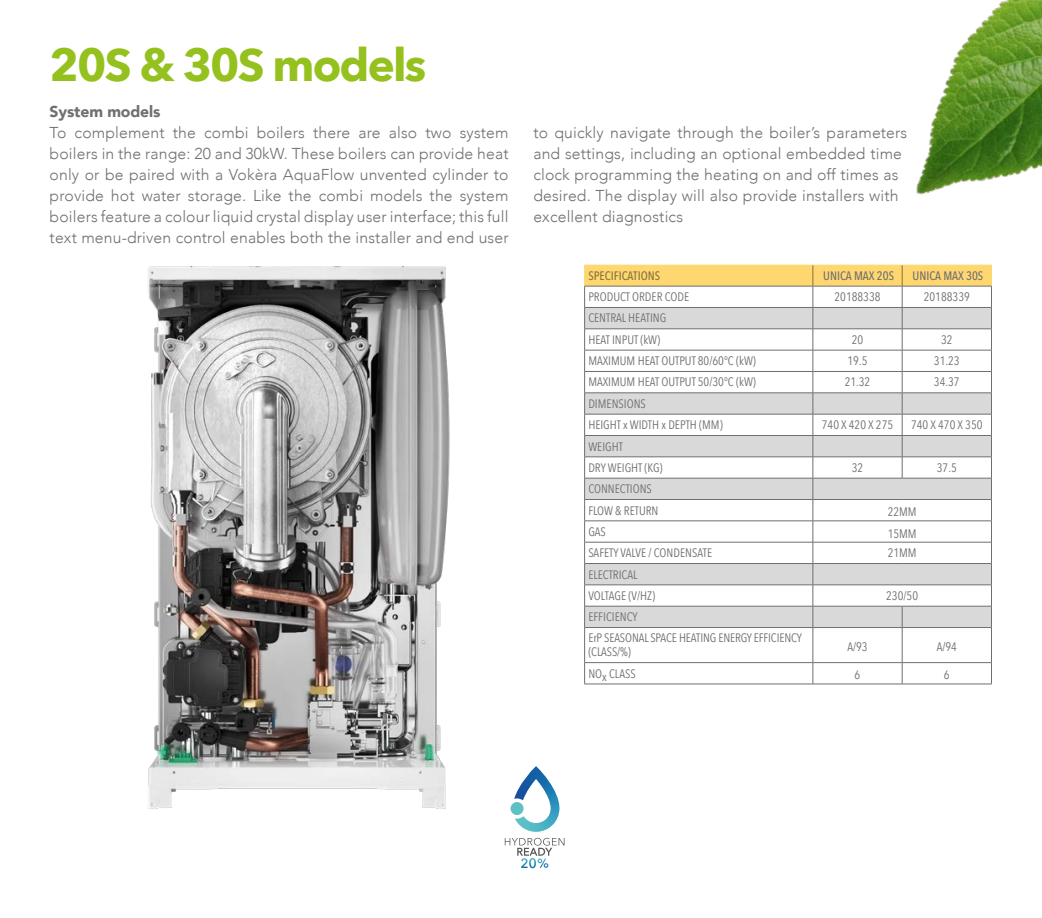
<style>
.page{position:relative;width:1042px;height:918px;background:#fff}
.page>*{position:absolute;margin:0;border:0;box-sizing:border-box;transform-origin:0 0}
.t1{font:700 45.5px "Avenir Next";letter-spacing:-.04em;color:#95c11f}
.t2{font:300 15.75px/21px "Avenir";letter-spacing:.01em;color:#706f6f;text-align:justify}
.t3{font:900 15.75px "Avenir";letter-spacing:-.01em;color:#706f6f}
.Table_text{font:12.25px/14px "Avenir Next Condensed";color:#706f6f}
.Table_text_centered{font:12.25px "Avenir Next Condensed";color:#706f6f}
.Table_Header__DOMEST{font:500 12.25px "Avenir Next Condensed";color:#706f6f}
.Table_Header__DOMEST-2{font:500 12.25px "Avenir Next Condensed";color:#84733d}
</style>
<div class="page">
<img style="left:148px;top:267px;width:302px;height:542px">
<img style="left:916px;top:0;width:126px;height:195px">
<svg style="left:514px;top:766px;width:45px;height:66px"></svg>
<div style="left:510px;top:802px;width:13px;height:13px;background:#5ec0c5;border-radius:50%"></div>
<svg style="left:505px;top:838px;width:59px;height:30px"></svg>
<hr style="left:812px;top:628px;width:1px;height:34px;background:#706f6f">
<hr style="left:902px;top:628px;width:1px;height:34px;background:#706f6f">
<hr style="left:991px;top:628px;width:1px;height:34px;background:#706f6f">
<hr style="left:813px;top:662px;width:89px;height:1px;background:#706f6f">
<svg style="left:812px;top:663px;width:1px;height:20px"></svg>
<hr style="left:902px;top:662px;width:89px;height:1px;background:#706f6f">
<svg style="left:902px;top:663px;width:1px;height:20px"></svg>
<svg style="left:991px;top:663px;width:1px;height:21px"></svg>
<hr style="left:813px;top:683px;width:89px;height:1px;background:#706f6f">
<hr style="left:902px;top:683px;width:89px;height:1px;background:#706f6f">
<hr style="left:584px;top:627px;width:229px;height:1px;background:#706f6f">
<hr style="left:584px;top:628px;width:1px;height:34px;background:#706f6f">
<hr style="left:813px;top:627px;width:89px;height:1px;background:#706f6f">
<hr style="left:902px;top:627px;width:89px;height:1px;background:#706f6f">
<hr style="left:584px;top:662px;width:229px;height:1px;background:#706f6f">
<svg style="left:584px;top:663px;width:1px;height:20px"></svg>
<hr style="left:584px;top:683px;width:229px;height:1px;background:#706f6f">
<svg style="left:584px;top:265px;width:408px;height:362px"></svg>
<hr style="left:813px;top:584px;width:89px;height:1px;background:#706f6f">
<hr style="left:902px;top:584px;width:89px;height:1px;background:#706f6f">
<hr style="left:813px;top:542px;width:89px;height:1px;background:#706f6f">
<hr style="left:902px;top:542px;width:89px;height:1px;background:#706f6f">
<p class="t1" style="left:50px;top:26px;width:378px">20S &amp; 30S models</p>
<p class="t3" style="left:50px;top:98px;width:112px">System models</p>
<p class="t2" style="left:50px;top:122px;width:460px">To complement the combi boilers there are also two system boilers in the range: 20 and 30kW. These boilers can provide heat only or be paired with a Vokèra AquaFlow unvented cylinder to provide hot water storage. Like the combi models the system boilers feature a colour liquid crystal display user interface; this full text menu-driven control enables both the installer and end user</p>
<p class="t2" style="left:533px;top:122px;width:375px;text-align:left">to quickly navigate through the boiler’s parameters and settings, including an optional embedded time clock programming the heating on and off times as desired. The display will also provide installers with excellent diagnostics</p>
<p class="Table_Header__DOMEST-2" style="left:588px;top:268px;width:73px">SPECIFICATIONS</p>
<p class="Table_Header__DOMEST" style="left:823px;top:268px;width:72px">UNICA MAX 20S</p>
<p class="Table_Header__DOMEST" style="left:912px;top:268px;width:72px">UNICA MAX 30S</p>
<p class="Table_text" style="left:588px;top:289px;width:102px">PRODUCT ORDER CODE</p>
<p class="Table_text_centered" style="left:834px;top:286px;width:48px">20188338</p>
<p class="Table_text_centered" style="left:924px;top:286px;width:48px">20188339</p>
<p class="Table_text" style="left:588px;top:311px;width:79px">CENTRAL HEATING</p>
<p class="Table_text" style="left:588px;top:332px;width:73px">HEAT INPUT (kW)</p>
<p class="Table_text_centered" style="left:852px;top:329px;width:13px">20</p>
<p class="Table_text_centered" style="left:941px;top:329px;width:13px">32</p>
<p class="Table_text" style="left:588px;top:353px;width:169px">MAXIMUM HEAT OUTPUT 80/60°C (kW)</p>
<p class="Table_text_centered" style="left:847px;top:350px;width:21px">19.5</p>
<p class="Table_text_centered" style="left:934px;top:350px;width:27px">31.23</p>
<p class="Table_text" style="left:588px;top:375px;width:169px">MAXIMUM HEAT OUTPUT 50/30°C (kW)</p>
<p class="Table_text_centered" style="left:844px;top:372px;width:27px">21.32</p>
<p class="Table_text_centered" style="left:934px;top:372px;width:27px">34.37</p>
<p class="Table_text" style="left:588px;top:396px;width:59px">DIMENSIONS</p>
<p class="Table_text" style="left:588px;top:417px;width:136px">HEIGHT x WIDTH x DEPTH (MM)</p>
<p class="Table_text_centered" style="left:822px;top:414px;width:73px">740 X 420 X 275</p>
<p class="Table_text_centered" style="left:911px;top:414px;width:73px">740 X 470 X 350</p>
<p class="Table_text" style="left:588px;top:439px;width:36px">WEIGHT</p>
<p class="Table_text" style="left:588px;top:460px;width:76px">DRY WEIGHT (KG)</p>
<p class="Table_text_centered" style="left:852px;top:457px;width:13px">32</p>
<p class="Table_text_centered" style="left:937px;top:457px;width:21px">37.5</p>
<p class="Table_text" style="left:588px;top:481px;width:65px">CONNECTIONS</p>
<p class="Table_text" style="left:588px;top:502px;width:72px">FLOW &amp; RETURN</p>
<p class="Table_text_centered" style="left:887px;top:501px;width:31px">22MM</p>
<p class="Table_text" style="left:588px;top:524px;width:19px">GAS</p>
<p class="Table_text_centered" style="left:887px;top:523px;width:31px">15MM</p>
<p class="Table_text" style="left:588px;top:545px;width:125px">SAFETY VALVE / CONDENSATE</p>
<p class="Table_text_centered" style="left:887px;top:542px;width:31px">21MM</p>
<p class="Table_text" style="left:588px;top:566px;width:51px">ELECTRICAL</p>
<p class="Table_text" style="left:588px;top:588px;width:68px">VOLTAGE (V/HZ)</p>
<p class="Table_text_centered" style="left:886px;top:585px;width:33px">230/50</p>
<p class="Table_text" style="left:588px;top:609px;width:51px">EFFICIENCY</p>
<p class="Table_text" style="left:588px;top:630px;width:215px">ErP SEASONAL SPACE HEATING ENERGY EFFICIENCY (CLASS/%)</p>
<p class="Table_text_centered" style="left:847px;top:636px;width:22px">A/93</p>
<p class="Table_text_centered" style="left:936px;top:636px;width:22px">A/94</p>
<p class="Table_text" style="left:588px;top:666px;width:49px">NOx CLASS</p>
<p class="Table_text_centered" style="left:854px;top:664px;width:7px">6</p>
<p class="Table_text_centered" style="left:944px;top:664px;width:7px">6</p>
</div>
